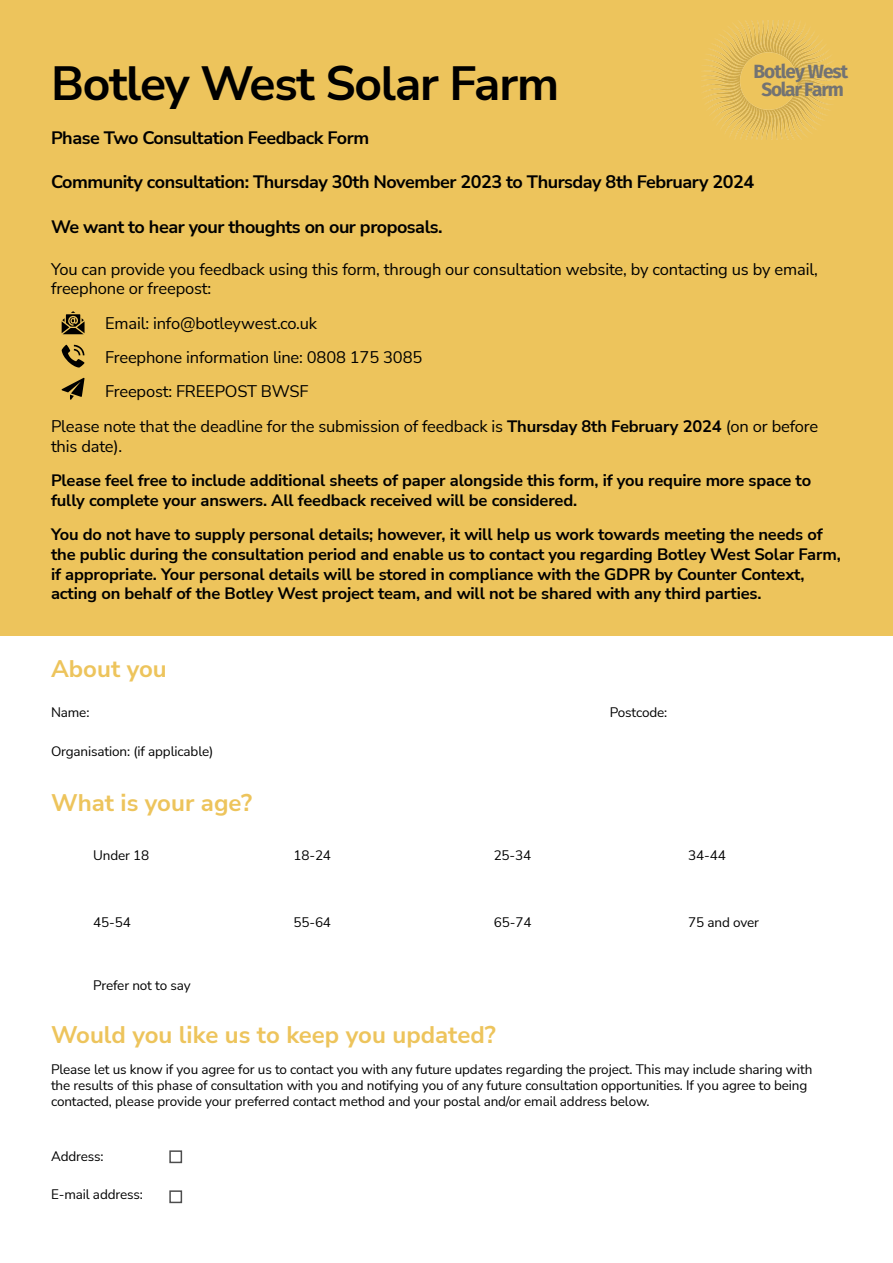
<style>
.page{position:relative;width:893px;height:1263px;background:#fff}
.page>*{position:absolute;margin:0;border:0;box-sizing:border-box;transform-origin:0 0}
.t1{font:700 48px "Nunito Sans";letter-spacing:-.025em;color:#000}
.t2{font:700 24px "Nunito Sans";color:#edc45c}
.t3{font:700 19.05px/18px "Fira Sans";letter-spacing:-.05em;color:#737373;text-align:center}
.t4{font:700 18px "Nunito Sans";letter-spacing:-.025em;color:#000}
.t5{font:700 16.5px/19.8px "Nunito Sans";letter-spacing:-.01em;color:#000}
.t6{font:16.5px/19.8px "Nunito Sans";letter-spacing:-.01em;color:#000}
.t7{font:13.5px/16.2px "Nunito Sans";letter-spacing:-.01em;color:#000}
.s1{font-weight:700}
</style>
<div class="page">
<div style="left:0;top:0;width:893px;height:636px;background:#edc45c"></div>
<img style="left:702px;top:20px;width:133px;height:120px">
<svg style="left:62px;top:311px;width:23px;height:23px"></svg>
<svg style="left:62px;top:345px;width:23px;height:23px"></svg>
<svg style="left:62px;top:378px;width:23px;height:22px"></svg>
<p class="t3" style="left:753px;top:61px;width:96px">Botley West<br>Solar Farm</p>
<h1 class="t1" style="left:51px;top:49px;width:510px">Botley West Solar Farm</h1>
<p class="t4" style="left:51px;top:125px;width:320px">Phase Two Consultation Feedback Form</p>
<p class="t4" style="left:51px;top:169px;width:705px">Community consultation: Thursday 30th November 2023 to Thursday 8th February 2024</p>
<p class="t4" style="left:51px;top:214px;width:393px">We want to hear your thoughts on our proposals.</p>
<p class="t6" style="left:51px;top:258px;width:768px">You can provide you feedback using this form, through our consultation website, by contacting us by email, freephone or freepost:</p>
<p class="t6" style="left:105px;top:312px;width:214px">Email: info@botleywest.co.uk</p>
<p class="t6" style="left:105px;top:347px;width:319px">Freephone information line: 0808 175 3085</p>
<p class="t6" style="left:105px;top:381px;width:205px">Freepost: FREEPOST BWSF</p>
<p class="t6" style="left:51px;top:415px;width:769px">Please note that the deadline for the submission of feedback is <span class="s1">Thursday 8th February 2024</span> (on or before</p>
<p class="t6" style="left:51px;top:435px;width:73px">this date).</p>
<p class="t5" style="left:51px;top:469px;width:762px">Please feel free to include additional sheets of paper alongside this form, if you require more space to fully complete your answers. All feedback received will be considered.</p>
<p class="t5" style="left:51px;top:524px;width:791px">You do not have to supply personal details; however, it will help us work towards meeting the needs of the public during the consultation period and enable us to contact you regarding Botley West Solar Farm, if appropriate. Your personal details will be stored in compliance with the GDPR by Counter Context, acting on behalf of the Botley West project team, and will not be shared with any third parties.</p>
<h2 class="t2" style="left:51px;top:652px;width:117px">About you</h2>
<p class="t7" style="left:51px;top:704px;width:40px">Name:</p>
<p class="t7" style="left:610px;top:704px;width:59px">Postcode:</p>
<p class="t7" style="left:51px;top:743px;width:164px">Organisation: (if applicable)</p>
<h2 class="t2" style="left:51px;top:786px;width:203px">What is your age?</h2>
<p class="t7" style="left:93px;top:847px;width:58px">Under 18</p>
<p class="t7" style="left:293px;top:847px;width:39px">18-24</p>
<p class="t7" style="left:494px;top:847px;width:39px">25-34</p>
<p class="t7" style="left:688px;top:847px;width:39px">34-44</p>
<p class="t7" style="left:93px;top:913px;width:39px">45-54</p>
<p class="t7" style="left:293px;top:913px;width:39px">55-64</p>
<p class="t7" style="left:93px;top:977px;width:99px">Prefer not to say</p>
<p class="t7" style="left:494px;top:913px;width:39px">65-74</p>
<p class="t7" style="left:688px;top:913px;width:72px">75 and over</p>
<h2 class="t2" style="left:51px;top:1018px;width:446px">Would you like us to keep you updated?</h2>
<p class="t7" style="left:51px;top:1060px;width:763px">Please let us know if you agree for us to contact you with any future updates regarding the project. This may include sharing with the results of this phase of consultation with you and notifying you of any future consultation opportunities. If you agree to being contacted, please provide your preferred contact method and your postal and/or email address below.</p>
<p class="t7" style="left:51px;top:1147px;width:54px">Address:</p>
<p class="t7" style="left:51px;top:1186px;width:93px">E-mail address:</p>
</div>
